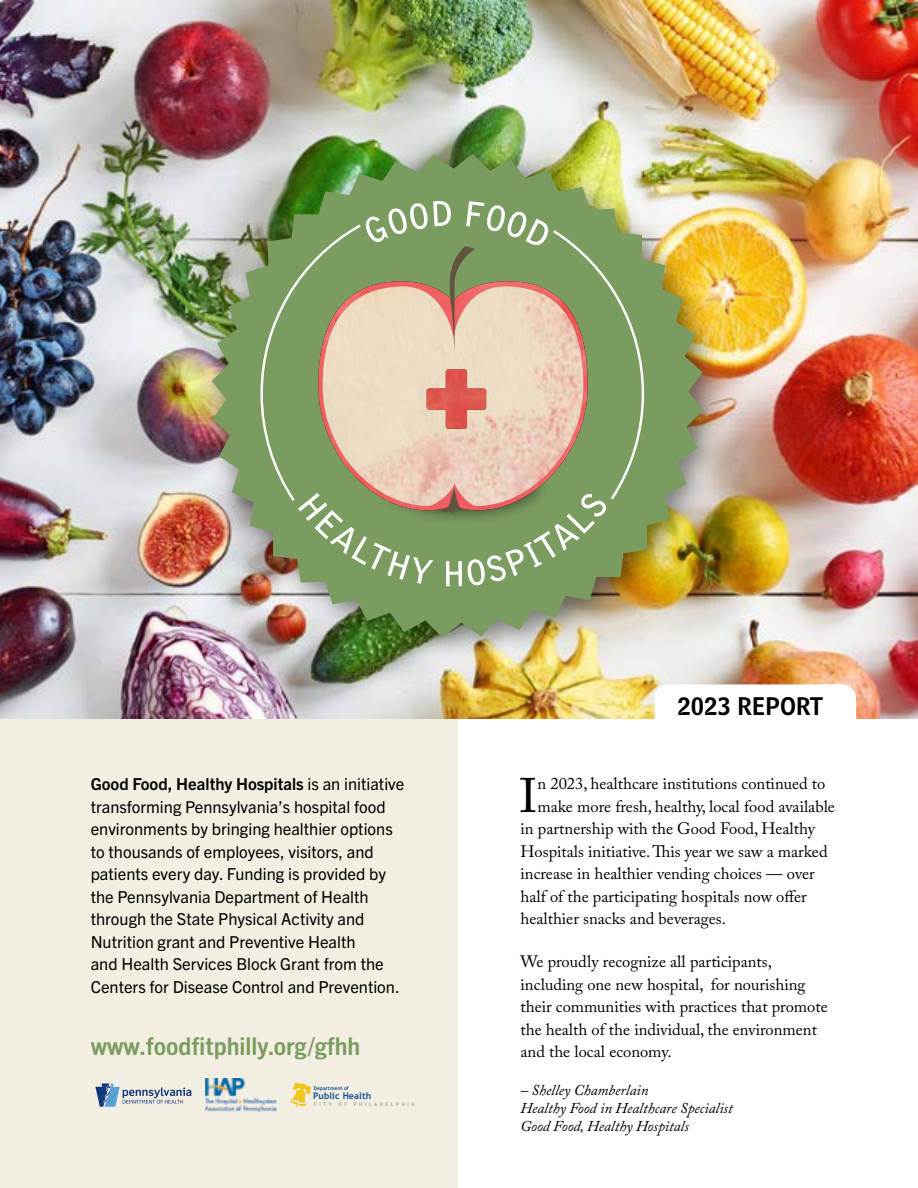
<style>
.page{position:relative;width:918px;height:1188px;background:#fff}
.page>*{position:absolute;margin:0;border:0;box-sizing:border-box;transform-origin:0 0}
.t1{font:48.15px "Adobe Caslon Pro";color:#000}
.t2{font:700 condensed 24.45px "Trade Gothic Next LT Pro";color:#7a9c60;scale:1.15 1}
.t3{font:24px "Bell Centennial Std Name Num";color:#000}
.t4{font:16.5px/22.5px "Adobe Caslon Pro";color:#000}
.t5{font:16.5px/22.5px "Trade Gothic Next LT Pro";color:#000}
.t6{font:italic 15px/18px "Adobe Caslon Pro";color:#000}
.t7{font:700 9.15px "Trebuchet MS";letter-spacing:.01em;color:#0d4e8f}
.t8{font:700 5.1px "Trebuchet MS";letter-spacing:.01em;color:#0d4e8f}
.t9{font:700 4.95px "Trebuchet MS";letter-spacing:.51em;color:#a1a0a0}
.s1{font-weight:700}
</style>
<div class="page">
<img style="left:0;top:0;width:918px;height:719px">
<div style="left:655px;top:684px;width:201px;height:59px;background:#fff;border-radius:14px"></div>
<div style="left:198px;top:140px;width:533px;height:524px;background:#000;opacity:.49"></div>
<img style="left:212px;top:154px;width:491px;height:483px">
<svg style="left:259px;top:201px;width:386px;height:385px;background:#a5ad82"></svg>
<img style="left:427px;top:369px;width:59px;height:60px">
<div style="left:0;top:719px;width:458px;height:469px;background:#f2eee2"></div>
<img style="left:205px;top:1078px;width:71px;height:34px">
<svg style="left:95px;top:1083px;width:96px;height:24px"></svg>
<svg style="left:290px;top:1083px;width:21px;height:24px"></svg>
<p class="t5" style="left:91px;top:772px;width:315px"><span class="s1">Good Food, Healthy Hospitals</span> is an initiative transforming Pennsylvania’s hospital food environments by bringing healthier options to thousands of employees, visitors, and patients every day. Funding is provided by the Pennsylvania Department of Health through the State Physical Activity and Nutrition grant and Preventive Health<br>and Health Services Block Grant from the Centers for Disease Control and Prevention.</p>
<h2 class="t2" style="left:91px;top:1030px;width:236px">www.foodfitphilly.org/gfhh</h2>
<p class="t7" style="left:313px;top:1090px;width:59px">Public Health</p>
<p class="t9" style="left:314px;top:1101px;width:20px">CITY</p>
<p class="t9" style="left:338px;top:1101px;width:10px">O F</p>
<p class="t9" style="left:354px;top:1101px;width:62px">PHILADELPHIA</p>
<p class="t8" style="left:314px;top:1085px;width:37px">Department of</p>
<h3 class="t3" style="left:677px;top:691px;width:147px">2023 REPORT</h3>
<h1 class="t1" style="left:520px;top:767px;width:19px">I</h1>
<p class="t4" style="left:537px;top:772px;width:289px">n 2023, healthcare institutions continued to</p>
<p class="t4" style="left:537px;top:795px;width:299px">make more fresh, healthy, local food available</p>
<p class="t4" style="left:521px;top:817px;width:296px">in partnership with the Good Food, Healthy</p>
<p class="t4" style="left:521px;top:840px;width:309px">Hospitals initiative. This year we saw a marked</p>
<p class="t4" style="left:521px;top:862px;width:296px">increase in healthier vending choices — over</p>
<p class="t4" style="left:521px;top:885px;width:288px">half of the participating hospitals now offer</p>
<p class="t4" style="left:521px;top:907px;width:207px">healthier snacks and beverages.</p>
<p class="t4" style="left:521px;top:950px;width:309px">We proudly recognize all participants, including one new hospital, for nourishing their communities with practices that promote the health of the individual, the environment and the local economy.</p>
<p class="t6" style="left:521px;top:1081px;width:214px">– Shelley Chamberlain<br>Healthy Food in Healthcare Specialist<br>Good Food, Healthy Hospitals</p>
</div>
